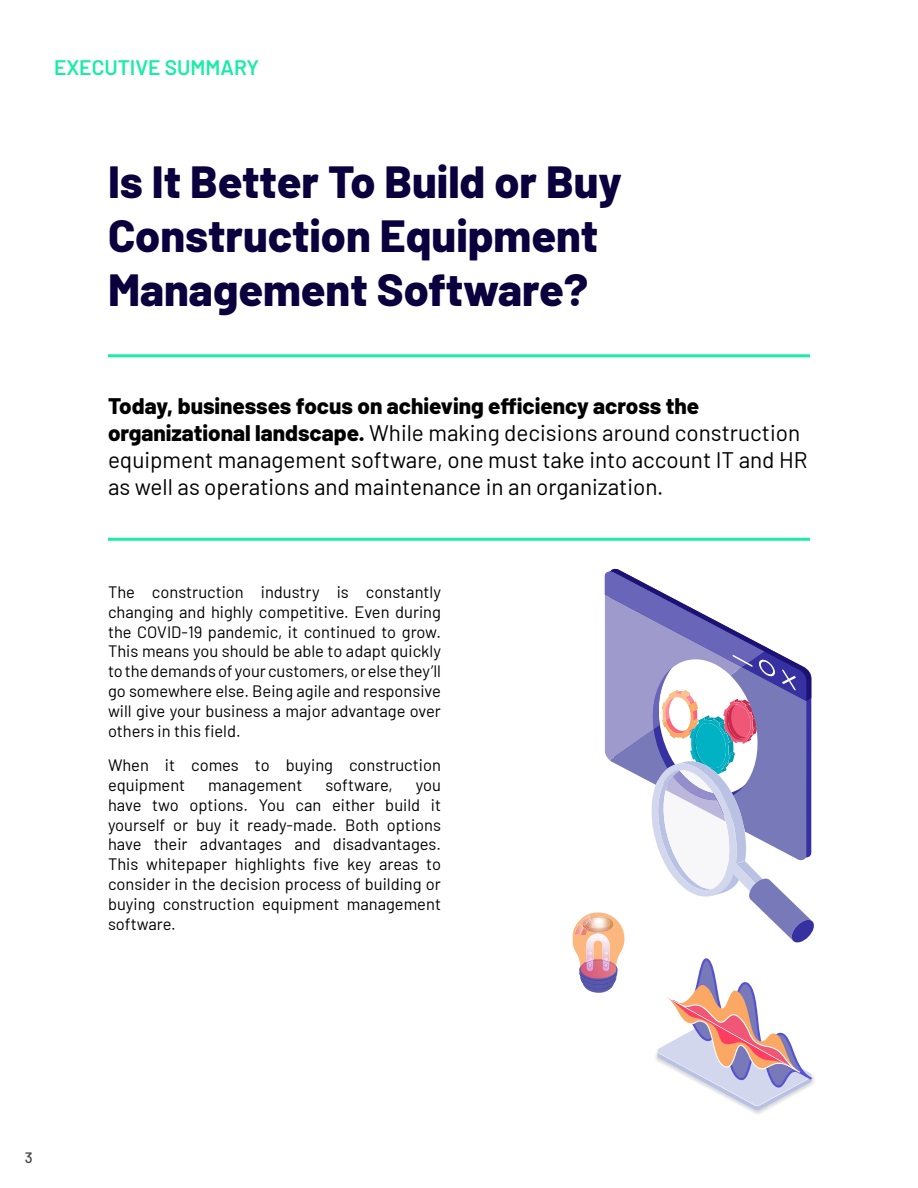
<style>
.page{position:relative;width:918px;height:1188px;background:#fff}
.page>*{position:absolute;margin:0;border:0;box-sizing:border-box;transform-origin:0 0}
.t1{font:800 45px/54px "Barlow";color:#09003d}
.t2{font:22.5px/27px "Barlow";color:#000}
.t3{font:600 21px "Barlow";color:#1aeba8}
.t4{font:16.5px/19.8px "Barlow";color:#000;text-align:justify}
.t5{font:500 15px "Barlow";color:#404040}
.s1{font-weight:800}
</style>
<div class="page">
<img style="left:590px;top:991px;width:17px;height:2px">
<img style="left:573px;top:913px;width:51px;height:48px">
<svg style="left:575px;top:916px;width:42px;height:75px;background:#d9abaa"></svg>
<img style="left:686px;top:889px;width:45px;height:8px">
<img style="left:748px;top:889px;width:62px;height:50px">
<svg style="left:791px;top:919px;width:23px;height:24px"></svg>
<svg style="left:605px;top:568px;width:206px;height:321px"></svg>
<img style="left:666px;top:777px;width:60px;height:44px">
<img style="left:663px;top:802px;width:2px;height:24px">
<img style="left:700px;top:778px;width:29px;height:94px">
<svg style="left:655px;top:958px;width:160px;height:156px"></svg>
<hr style="left:108px;top:354px;width:702px;height:3px;background:#1aeba8">
<hr style="left:108px;top:538px;width:702px;height:3px;background:#1aeba8">
<p class="t3" style="left:54px;top:52px;width:207px">EXECUTIVE SUMMARY</p>
<h1 class="t1" style="left:108px;top:151px;width:515px">Is It Better To Build or Buy<br>Construction Equipment<br>Management Software?</h1>
<p class="t2" style="left:108px;top:391px;width:701px"><span class="s1">Today, businesses focus on achieving efficiency across the organizational landscape.</span> While making decisions around construction equipment management software, one must take into account IT and HR as well as operations and maintenance in an organization.</p>
<p class="t4" style="left:108px;top:581px;width:335px">The construction industry is constantly changing and highly competitive. Even during the COVID-19 pandemic, it continued to grow.<br>This means you should be able to adapt quickly to the demands of your customers, or else they’ll go somewhere else. Being agile and responsive will give your business a major advantage over others in this field.</p>
<p class="t4" style="left:108px;top:754px;width:335px">When it comes to buying construction equipment</p>
<p class="t4" style="left:208px;top:774px;width:96px">management</p>
<p class="t4" style="left:325px;top:774px;width:69px">software,</p>
<p class="t4" style="left:108px;top:774px;width:335px;text-indent:308px">you have two options. You can either build it yourself or buy it ready-made. Both options have their advantages and disadvantages.<br>This whitepaper highlights five key areas to consider in the decision process of building or buying construction equipment management software.</p>
<p class="t5" style="left:25px;top:1147px;width:9px">3</p>
</div>
